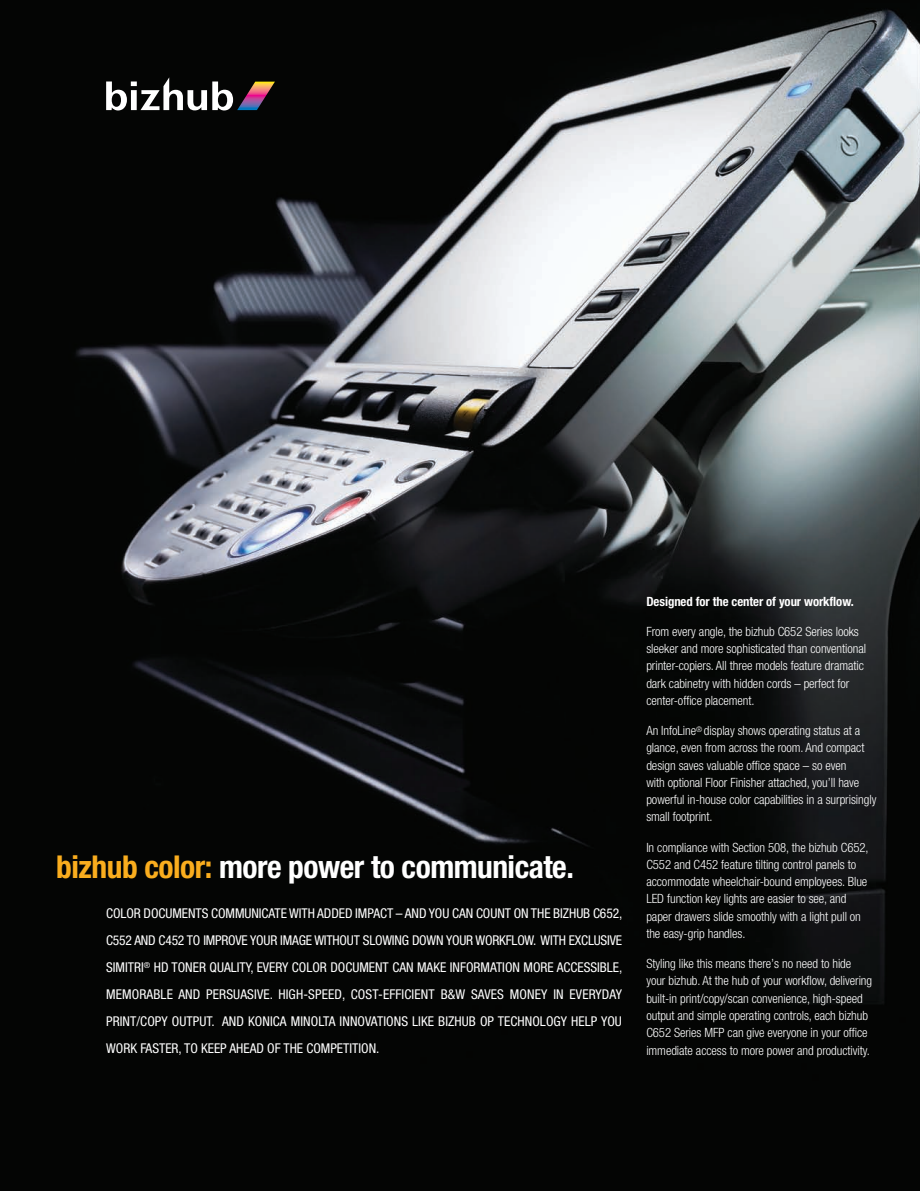
<style>
.page{position:relative;width:920px;height:1191px;background:#fff}
.page>*{position:absolute;margin:0;border:0;box-sizing:border-box;transform-origin:0 0}
.t1{font:700 condensed 31.5px "Helvetica Neue LT";letter-spacing:-.015em;color:#fff}
.t2{font:condensed 13.5px/27px "Helvetica Neue LT";color:#fff;text-align:justify}
.t3{font:300 condensed 12.75px/17.2px "Helvetica Neue LT";letter-spacing:-.005em;color:#fff}
.t4{font:700 condensed 12.75px "Helvetica Neue LT";letter-spacing:-.005em;color:#fff}
.s1{color:#faad1e}
</style>
<div class="page">
<img style="left:0;top:0;width:920px;height:1190px">
<svg style="left:106px;top:77px;width:169px;height:33px"></svg>
<h1 class="t1" style="left:56px;top:855px;width:519px"><span class="s1">bizhub color:</span> more power to communicate.</h1>
<p class="t2" style="left:106px;top:900px;width:518px">COLOR DOCUMENTS COMMUNICATE WITH ADDED IMPACT – AND YOU CAN COUNT ON THE BIZHUB C652, C552 AND C452 TO IMPROVE YOUR IMAGE WITHOUT SLOWING DOWN YOUR WORKFLOW. WITH EXCLUSIVE SIMITRI<sup>®</sup> HD TONER QUALITY, EVERY COLOR DOCUMENT CAN MAKE INFORMATION MORE ACCESSIBLE, MEMORABLE AND PERSUASIVE. HIGH-SPEED, COST-EFFICIENT B&amp;W SAVES MONEY IN EVERYDAY PRINT/COPY OUTPUT. AND KONICA MINOLTA INNOVATIONS LIKE BIZHUB OP TECHNOLOGY HELP YOU WORK FASTER, TO KEEP AHEAD OF THE COMPETITION.</p>
<p class="t4" style="left:646px;top:596px;width:209px">Designed for the center of your workflow.</p>
<p class="t3" style="left:646px;top:623px;width:221px">From every angle, the bizhub C652 Series looks sleeker and more sophisticated than conventional printer-copiers. All three models feature dramatic dark cabinetry with hidden cords – perfect for center-office placement.</p>
<p class="t3" style="left:646px;top:723px;width:231px">An InfoLine<sup>®</sup> display shows operating status at a glance, even from across the room. And compact design saves valuable office space – so even<br>with optional Floor Finisher attached, you’ll have powerful in-house color capabilities in a surprisingly small footprint.</p>
<p class="t3" style="left:646px;top:839px;width:224px">In compliance with Section 508, the bizhub C652, C552 and C452 feature tilting control panels to accommodate wheelchair-bound employees. Blue LED function key lights are easier to see, and paper drawers slide smoothly with a light pull on the easy-grip handles.</p>
<p class="t3" style="left:646px;top:956px;width:227px">Styling like this means there’s no need to hide your bizhub. At the hub of your workflow, delivering built-in print/copy/scan convenience, high-speed output and simple operating controls, each bizhub C652 Series MFP can give everyone in your office immediate access to more power and productivity.</p>
</div>
